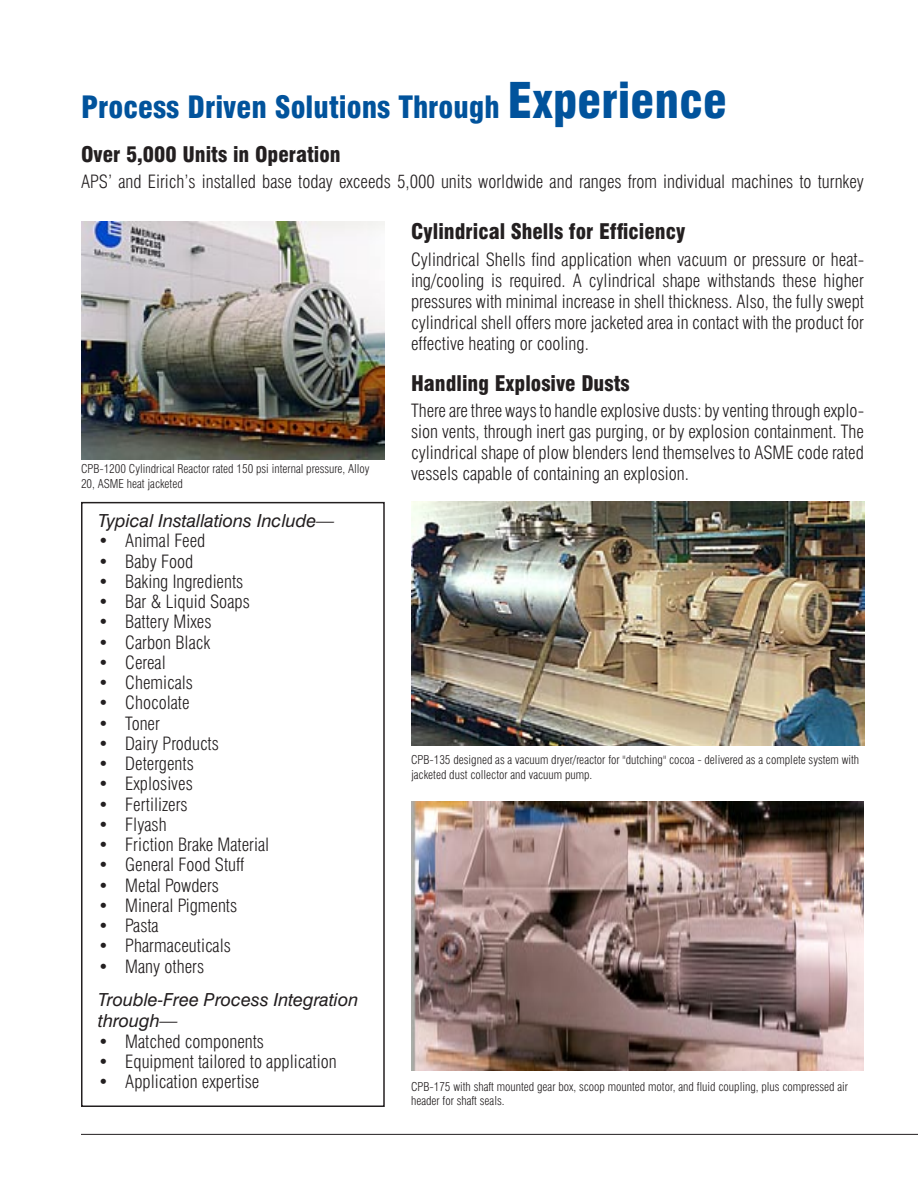
<style>
.page{position:relative;width:918px;height:1188px;background:#fff}
.page>*{position:absolute;margin:0;border:0;box-sizing:border-box;transform-origin:0 0}
.Inside_Header{font:900 condensed 30px "Swiss 721 BT";color:#01539c}
.Inside_Subheader_2{font:900 condensed 21px "Swiss 721 BT";color:#231f20}
.Body_Text{font:300 condensed 18px/21px "Swiss 721 BT";color:#231f20;text-align:justify}
.Bullet_List{font:300 condensed 18px "Swiss 721 BT";color:#231f20}
.Inside_Subheader_3{font:italic 18px/21.6px "Swiss 721 BT";color:#231f20}
.t1{font:300 condensed 12px/14.4px "Swiss 721 BT";color:#231f20}
.s1{font-size:48px}
</style>
<div class="page">
<hr style="left:81px;top:1134px;width:837px;height:1px;background:#231f20">
<div style="left:81px;top:502px;width:304px;height:605px;border:2px solid #231f20"></div>
<img style="left:81px;top:221px;width:304px;height:239px">
<img style="left:412px;top:502px;width:453px;height:243px">
<img style="left:411px;top:802px;width:453px;height:268px">
<p class="Inside_Header" style="left:81px;top:89px;width:647px">Process Driven Solutions Through <span class="s1">Experience</span></p>
<p class="Inside_Subheader_2" style="left:81px;top:142px;width:261px">Over 5,000 Units in Operation</p>
<p class="Body_Text" style="left:81px;top:171px;width:785px">APS’ and Eirich’s installed base today exceeds 5,000 units worldwide and ranges from individual machines to turnkey</p>
<p class="t1" style="left:81px;top:462px;width:290px">CPB-1200 Cylindrical Reactor rated 150 psi internal pressure, Alloy<br>20, ASME heat jacketed</p>
<p class="Inside_Subheader_3" style="left:98px;top:510px;width:238px">Typical Installations Include—</p>
<p class="Bullet_List" style="left:98px;top:530px;width:109px">• Animal Feed</p>
<p class="Bullet_List" style="left:98px;top:550px;width:97px">• Baby Food</p>
<p class="Bullet_List" style="left:98px;top:571px;width:147px">• Baking Ingredients</p>
<p class="Bullet_List" style="left:98px;top:591px;width:153px">• Bar &amp; Liquid Soaps</p>
<p class="Bullet_List" style="left:98px;top:611px;width:115px">• Battery Mixes</p>
<p class="Bullet_List" style="left:98px;top:631px;width:113px">• Carbon Black</p>
<p class="Bullet_List" style="left:98px;top:652px;width:69px">• Cereal</p>
<p class="Bullet_List" style="left:98px;top:672px;width:96px">• Chemicals</p>
<p class="Bullet_List" style="left:98px;top:692px;width:93px">• Chocolate</p>
<p class="Bullet_List" style="left:98px;top:712px;width:63px">• Toner</p>
<p class="Bullet_List" style="left:98px;top:733px;width:122px">• Dairy Products</p>
<p class="Bullet_List" style="left:98px;top:753px;width:97px">• Detergents</p>
<p class="Bullet_List" style="left:98px;top:773px;width:96px">• Explosives</p>
<p class="Bullet_List" style="left:98px;top:793px;width:91px">• Fertilizers</p>
<p class="Bullet_List" style="left:98px;top:814px;width:70px">• Flyash</p>
<p class="Bullet_List" style="left:98px;top:834px;width:173px">• Friction Brake Material</p>
<p class="Bullet_List" style="left:98px;top:854px;width:148px">• General Food Stuff</p>
<p class="Bullet_List" style="left:98px;top:874px;width:122px">• Metal Powders</p>
<p class="Bullet_List" style="left:98px;top:895px;width:140px">• Mineral Pigments</p>
<p class="Bullet_List" style="left:98px;top:915px;width:62px">• Pasta</p>
<p class="Bullet_List" style="left:98px;top:935px;width:134px">• Pharmaceuticals</p>
<p class="Bullet_List" style="left:98px;top:956px;width:107px">• Many others</p>
<p class="Inside_Subheader_3" style="left:98px;top:988px;width:262px">Trouble-Free Process Integration through—</p>
<p class="Bullet_List" style="left:98px;top:1030px;width:167px">• Matched components</p>
<p class="Bullet_List" style="left:98px;top:1051px;width:240px">• Equipment tailored to application</p>
<p class="Bullet_List" style="left:98px;top:1071px;width:163px">• Application expertise</p>
<p class="Inside_Subheader_2" style="left:411px;top:219px;width:276px">Cylindrical Shells for Efficiency</p>
<p class="Body_Text" style="left:411px;top:249px;width:454px">Cylindrical Shells find application when vacuum or pressure or heat&shy;ing/cooling is required. A cylindrical shape withstands these higher pressures with minimal increase in shell thickness. Also, the fully swept cylindrical shell offers more jacketed area in contact with the product for effective heating or cooling.</p>
<p class="Inside_Subheader_2" style="left:411px;top:371px;width:220px">Handling Explosive Dusts</p>
<p class="Body_Text" style="left:411px;top:400px;width:454px">There are three ways to handle explosive dusts: by venting through explo&shy;sion vents, through inert gas purging, or by explosion containment. The cylindrical shape of plow blenders lend themselves to ASME code rated vessels capable of containing an explosion.</p>
<p class="t1" style="left:411px;top:753px;width:450px">CPB-135 designed as a vacuum dryer/reactor for "dutching" cocoa - delivered as a complete system with jacketed dust collector and vacuum pump.</p>
<p class="t1" style="left:411px;top:1079px;width:439px">CPB-175 with shaft mounted gear box, scoop mounted motor, and fluid coupling, plus compressed air header for shaft seals.</p>
</div>
